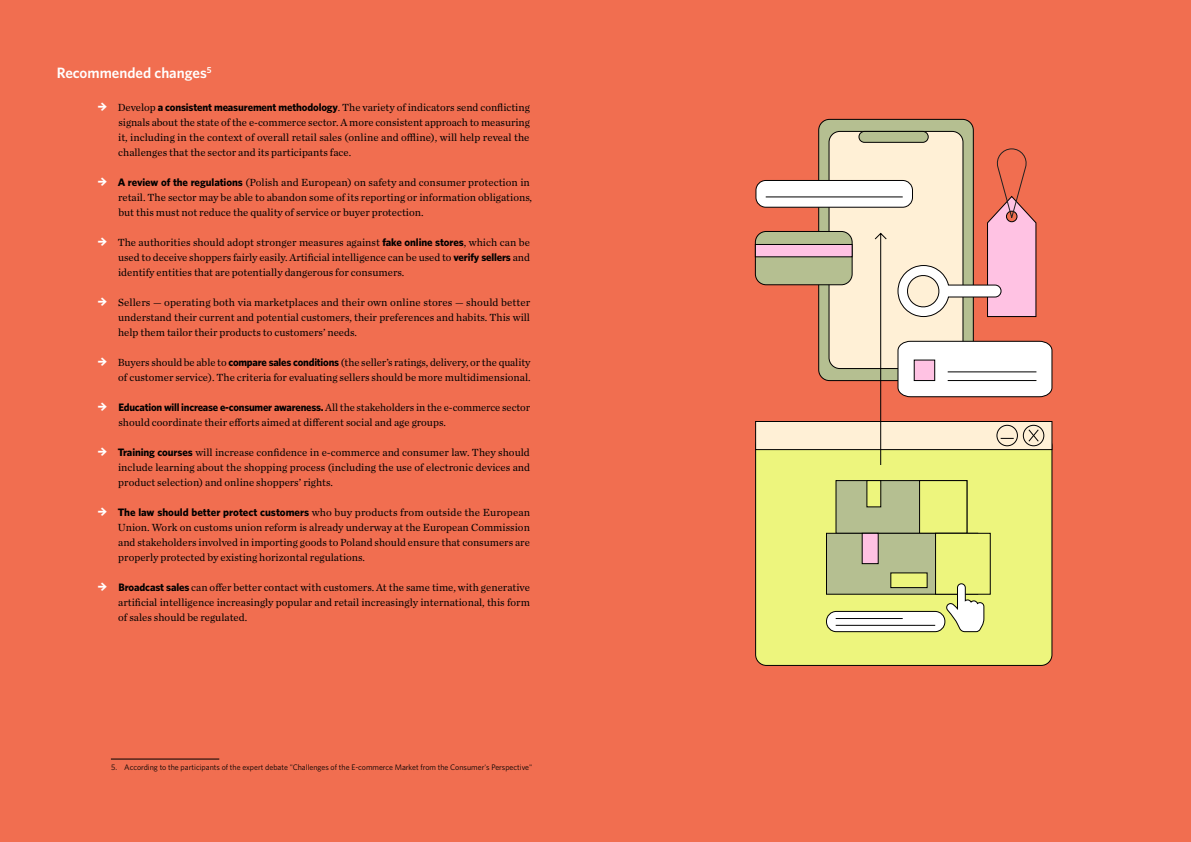
<style>
.page{position:relative;width:1191px;height:842px;background:#f16e50}
.page>*{position:absolute;margin:0;border:0;box-sizing:border-box;transform-origin:0 0}
.t1{font:600 15px "Whitney";color:#fff}
.t2{font:14px "Chronicle Text G1";color:#fff}
.t3{font:10.8px/15px "Chronicle Text G1";color:#000;text-align:justify}
.t4{font:700 10.8px "Whitney";letter-spacing:-.02em;color:#000}
.t5{font:8px "Whitney";color:#000}
.s1{font-family:"Whitney";font-weight:700}
.s2{font-family:"Chronicle Text G1";font-weight:400}
</style>
<div class="page">
<div style="left:755px;top:435px;width:297px;height:230px;background:#edf57d;border-radius:11px"></div>
<div style="left:755px;top:435px;width:297px;height:231px;border:1px solid #000;border-radius:11px"></div>
<div style="left:755px;top:421px;width:297px;height:29px;background:#fff0d6;border:1px solid #000"></div>
<svg style="left:1023px;top:425px;width:20px;height:21px"></svg>
<div style="left:1022px;top:425px;width:22px;height:21px;border:1px solid #000;border-radius:50%"></div>
<div style="left:996px;top:425px;width:22px;height:21px;border:1px solid #000;border-radius:50%"></div>
<svg style="left:1027px;top:428px;width:12px;height:15px"></svg>
<svg style="left:1000px;top:438px;width:13px;height:1px"></svg>
<div style="left:826px;top:611px;width:119px;height:21px;background:#fff;border-radius:10px"></div>
<div style="left:826px;top:611px;width:119px;height:21px;border:1px solid #000;border-radius:10px"></div>
<div style="left:835px;top:480px;width:132px;height:54px;background:#b5bf91;border:1px solid #000"></div>
<div style="left:866px;top:480px;width:15px;height:27px;background:#edf57d"></div>
<div style="left:919px;top:480px;width:48px;height:54px;background:#edf57d;border:1px solid #000"></div>
<div style="left:826px;top:533px;width:152px;height:62px;background:#b5bf91;border:1px solid #000"></div>
<div style="left:861px;top:533px;width:17px;height:31px;background:#ffc2e3;border:1px solid #000"></div>
<div style="left:890px;top:572px;width:37px;height:16px;background:#edf57d;border:1px solid #000"></div>
<div style="left:935px;top:533px;width:55px;height:62px;background:#edf57d;border:1px solid #000"></div>
<svg style="left:945px;top:583px;width:40px;height:50px"></svg>
<div style="left:818px;top:119px;width:155px;height:262px;background:#b5bf91;border-radius:11px"></div>
<div style="left:818px;top:119px;width:155px;height:262px;border:1px solid #000;border-radius:11px"></div>
<div style="left:829px;top:131px;width:134px;height:238px;background:#fff0d6;border-radius:11px"></div>
<div style="left:859px;top:131px;width:69px;height:11px;background:#b5bf91;border-radius:5px"></div>
<div style="left:858px;top:131px;width:70px;height:12px;border:1px solid #000;border-radius:5px"></div>
<div style="left:755px;top:231px;width:97px;height:54px;background:#b5bf91;border-radius:11px"></div>
<div style="left:755px;top:231px;width:97px;height:54px;border:1px solid #000;border-radius:11px"></div>
<div style="left:755px;top:244px;width:97px;height:13px;background:#ffc2e3;border:1px solid #000"></div>
<div style="left:756px;top:180px;width:156px;height:27px;background:#fff;border-radius:10px"></div>
<div style="left:755px;top:180px;width:158px;height:28px;border:1px solid #000;border-radius:10px"></div>
<svg style="left:873px;top:232px;width:14px;height:233px"></svg>
<hr style="left:765px;top:196px;width:137px;height:1px;background:#000">
<hr style="left:835px;top:618px;width:67px;height:1px;background:#000">
<hr style="left:835px;top:625px;width:100px;height:1px;background:#000">
<svg style="left:897px;top:149px;width:140px;height:169px"></svg>
<svg style="left:897px;top:340px;width:155px;height:58px;background:#f0eceb"></svg>
<hr style="left:947px;top:380px;width:89px;height:1px;background:#000">
<hr style="left:947px;top:371px;width:89px;height:1px;background:#000">
<div style="left:913px;top:360px;width:22px;height:21px;background:#ffc2e3;border:1px solid #000"></div>
<hr style="left:111px;top:759px;width:108px;height:1px;background:#000">
<h1 class="t1" style="left:57px;top:63px;width:156px">Recommended changes<sup>5</sup></h1>
<p class="t2" style="left:97px;top:96px;width:12px">•</p>
<p class="t2" style="left:97px;top:171px;width:12px">•</p>
<p class="t2" style="left:97px;top:231px;width:12px">•</p>
<p class="t2" style="left:97px;top:291px;width:12px">•</p>
<p class="t2" style="left:97px;top:351px;width:12px">•</p>
<p class="t2" style="left:97px;top:396px;width:12px">•</p>
<p class="t2" style="left:97px;top:441px;width:12px">•</p>
<p class="t2" style="left:97px;top:501px;width:12px">•</p>
<p class="t2" style="left:97px;top:576px;width:12px">•</p>
<p class="t3" style="left:118px;top:99px;width:413px">Develop <span class="s1">a consistent measurement methodology</span>. The variety of indicators send conflicting signals about the state of the e-commerce sector. A more consistent approach to measuring it, including in the context of overall retail sales (online and offline), will help reveal the challenges that the sector and its participants face.</p>
<p class="t3" style="left:118px;top:174px;width:416px;text-align:left"><span class="s1">A review of the regulations</span> (Polish and European) on safety and consumer protection in retail. The sector may be able to abandon some of its reporting or information obligations, but this must not reduce the quality of service or buyer protection.</p>
<p class="t3" style="left:118px;top:234px;width:414px">The authorities should adopt stronger measures against <span class="s1">fake online stores</span>, which can be used to deceive shoppers fairly easily. Artificial intelligence can be used to <span class="s1">verify sellers</span> and identify entities that are potentially dangerous for consumers.</p>
<p class="t3" style="left:118px;top:294px;width:413px">Sellers — operating both via marketplaces and their own online stores — should better understand their current and potential customers, their preferences and habits. This will help them tailor their products to customers’ needs.</p>
<p class="t3" style="left:118px;top:354px;width:414px">Buyers should be able to <span class="s1">compare sales conditions</span> (the seller’s ratings, delivery, or the quality of customer service). The criteria for evaluating sellers should be more multidimensional.</p>
<p class="t4" style="left:118px;top:400px;width:413px">Education will increase e-consumer awareness. <span class="s2">All the stakeholders in the e-commerce sector</span></p>
<p class="t3" style="left:118px;top:414px;width:329px">should coordinate their efforts aimed at different social and age groups.</p>
<p class="t3" style="left:118px;top:444px;width:414px"><span class="s1">Training courses</span> will increase confidence in e-commerce and consumer law. They should include learning about the shopping process (including the use of electronic devices and product selection) and online shoppers’ rights.</p>
<p class="t3" style="left:118px;top:504px;width:414px"><span class="s1">The law should better protect customers</span> who buy products from outside the European Union. Work on customs union reform is already underway at the European Commission and stakeholders involved in importing goods to Poland should ensure that consumers are properly protected by existing horizontal regulations.</p>
<p class="t3" style="left:118px;top:579px;width:413px"><span class="s1">Broadcast sales</span> can offer better contact with customers. At the same time, with generative artificial intelligence increasingly popular and retail increasingly international, this form of sales should be regulated.</p>
<p class="t5" style="left:111px;top:762px;width:422px">5. According to the participants of the expert debate "Challenges of the E-commerce Market from the Consumer's Perspective"</p>
</div>
